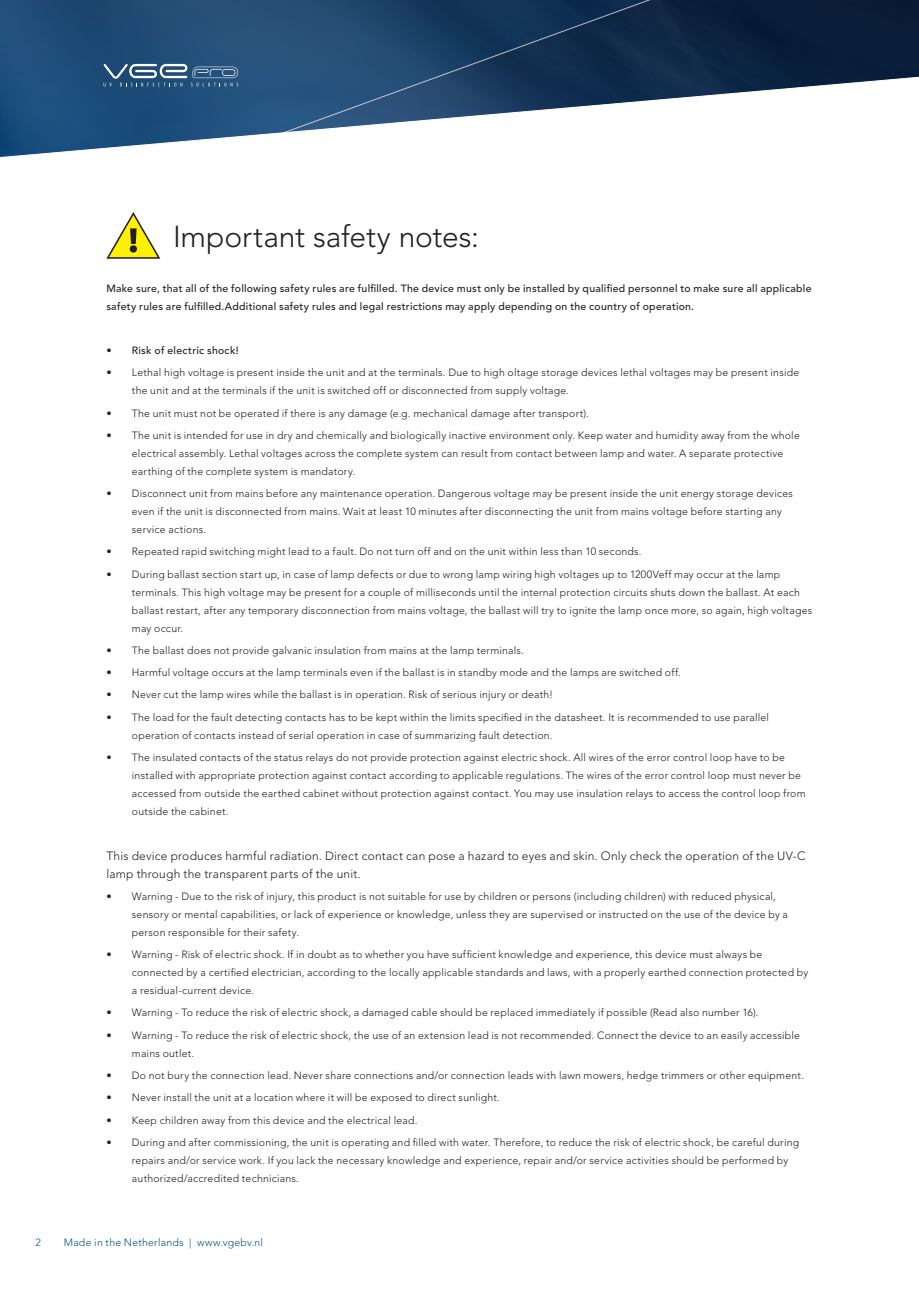
<style>
.page{position:relative;width:919px;height:1289px;background:#fff}
.page>*{position:absolute;margin:0;border:0;box-sizing:border-box;transform-origin:0 0}
.t1{font:300 30px "Avenir LT Std";letter-spacing:-.005em;color:#231f20}
.t2{font:300 12px/18px "Avenir LT Std";letter-spacing:.015em;color:#231f20}
.t3{font:300 10.5px/18px "Avenir LT Std";letter-spacing:.02em;color:#231f20}
.t4{font:500 10.5px/18px "Avenir LT Std";letter-spacing:.025em;color:#231f20}
.t5{font:300 10.5px "Avenir LT Std";letter-spacing:.02em;color:#00558c}
</style>
<div class="page">
<svg style="left:0;top:0;width:918px;height:259px"></svg>
<svg style="left:106px;top:212px;width:54px;height:47px"></svg>
<svg style="left:103px;top:64px;width:135px;height:22px;background:#4e7395"></svg>
<h1 class="t1" style="left:173px;top:219px;width:307px">Important safety notes:</h1>
<p class="t4" style="left:106px;top:279px;width:706px">Make sure, that all of the following safety rules are fulfilled. The device must only be installed by qualified personnel to make sure all applicable safety rules are fulfilled.Additional safety rules and legal restrictions may apply depending on the country of operation.</p>
<p class="t4" style="left:106px;top:342px;width:134px">• Risk of electric shock!</p>
<p class="t3" style="left:132px;top:364px;width:668px;text-indent:-26px">• Lethal high voltage is present inside the unit and at the terminals. Due to high oltage storage devices lethal voltages may be present inside the unit and at the terminals if the unit is switched off or disconnected from supply voltage.</p>
<p class="t3" style="left:106px;top:404px;width:484px">• The unit must not be operated if there is any damage (e.g. mechanical damage after transport).</p>
<p class="t3" style="left:132px;top:426px;width:669px;text-indent:-26px">• The unit is intended for use in dry and chemically and biologically inactive environment only. Keep water and humidity away from the whole electrical assembly. Lethal voltages across the complete system can result from contact between lamp and water. A separate protective earthing of the complete system is mandatory.</p>
<p class="t3" style="left:132px;top:484px;width:662px;text-indent:-26px">• Disconnect unit from mains before any maintenance operation. Dangerous voltage may be present inside the unit energy storage devices even if the unit is disconnected from mains. Wait at least 10 minutes after disconnecting the unit from mains voltage before starting any service actions.</p>
<p class="t3" style="left:106px;top:543px;width:536px">• Repeated rapid switching might lead to a fault. Do not turn off and on the unit within less than 10 seconds.</p>
<p class="t3" style="left:132px;top:565px;width:682px;text-indent:-26px">• During ballast section start up, in case of lamp defects or due to wrong lamp wiring high voltages up to 1200Veff may occur at the lamp terminals. This high voltage may be present for a couple of milliseconds until the internal protection circuits shuts down the ballast. At each ballast restart, after any temporary disconnection from mains voltage, the ballast will try to ignite the lamp once more, so again, high voltages may occur.</p>
<p class="t3" style="left:106px;top:641px;width:419px">• The ballast does not provide galvanic insulation from mains at the lamp terminals.</p>
<p class="t3" style="left:106px;top:663px;width:576px">• Harmful voltage occurs at the lamp terminals even if the ballast is in standby mode and the lamps are switched off.</p>
<p class="t3" style="left:106px;top:686px;width:448px">• Never cut the lamp wires while the ballast is in operation. Risk of serious injury or death!</p>
<p class="t3" style="left:132px;top:708px;width:638px;text-indent:-26px">• The load for the fault detecting contacts has to be kept within the limits specified in the datasheet. It is recommended to use parallel operation of contacts instead of serial operation in case of summarizing fault detection.</p>
<p class="t3" style="left:132px;top:748px;width:675px;text-indent:-26px">• The insulated contacts of the status relays do not provide protection against electric shock. All wires of the error control loop have to be installed with appropriate protection against contact according to applicable regulations. The wires of the error control loop must never be accessed from outside the earthed cabinet without protection against contact. You may use insulation relays to access the control loop from outside the cabinet.</p>
<p class="t2" style="left:106px;top:846px;width:700px">This device produces harmful radiation. Direct contact can pose a hazard to eyes and skin. Only check the operation of the UV-C lamp through the transparent parts of the unit.</p>
<p class="t3" style="left:132px;top:887px;width:657px;text-indent:-26px">• Warning - Due to the risk of injury, this product is not suitable for use by children or persons (including children) with reduced physical, sensory or mental capabilities, or lack of experience or knowledge, unless they are supervised or instructed on the use of the device by a person responsible for their safety.</p>
<p class="t3" style="left:132px;top:945px;width:677px;text-indent:-26px">• Warning - Risk of electric shock. If in doubt as to whether you have sufficient knowledge and experience, this device must always be connected by a certified electrician, according to the locally applicable standards and laws, with a properly earthed connection protected by a residual-current device.</p>
<p class="t3" style="left:106px;top:1003px;width:653px">• Warning - To reduce the risk of electric shock, a damaged cable should be replaced immediately if possible (Read also number 16).</p>
<p class="t3" style="left:132px;top:1026px;width:669px;text-indent:-26px">• Warning - To reduce the risk of electric shock, the use of an extension lead is not recommended. Connect the device to an easily accessible mains outlet.</p>
<p class="t3" style="left:106px;top:1066px;width:699px">• Do not bury the connection lead. Never share connections and/or connection leads with lawn mowers, hedge trimmers or other equipment.</p>
<p class="t3" style="left:106px;top:1088px;width:395px">• Never install the unit at a location where it will be exposed to direct sunlight.</p>
<p class="t3" style="left:106px;top:1110px;width:312px">• Keep children away from this device and the electrical lead.</p>
<p class="t3" style="left:132px;top:1133px;width:668px;text-indent:-26px">• During and after commissioning, the unit is operating and filled with water. Therefore, to reduce the risk of electric shock, be careful during repairs and/or service work. If you lack the necessary knowledge and experience, repair and/or service activities should be performed by authorized/accredited technicians.</p>
<p class="t5" style="left:36px;top:1236px;width:7px">2</p>
<p class="t5" style="left:64px;top:1236px;width:201px">Made in the Netherlands | www.vgebv.nl</p>
</div>
